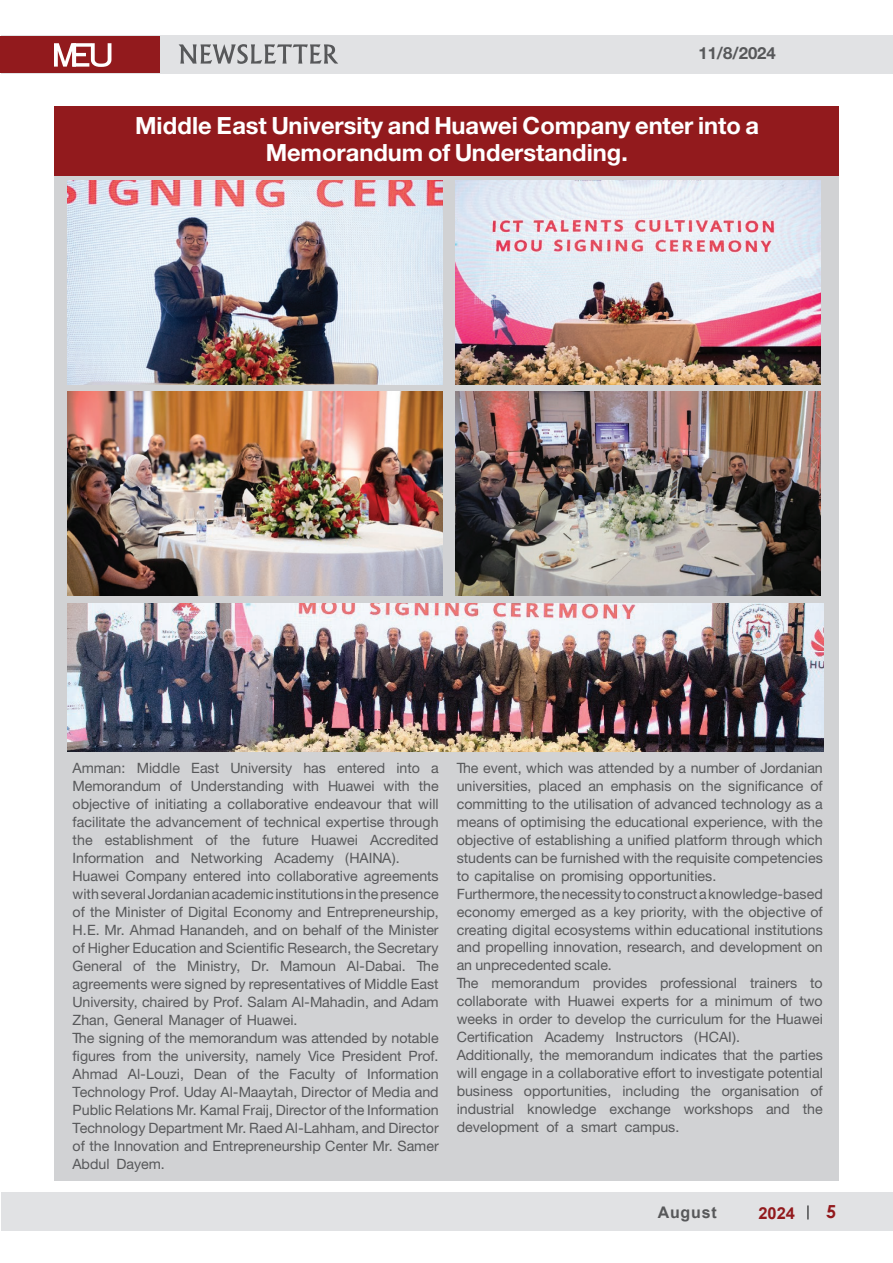
<style>
.page{position:relative;width:893px;height:1263px;background:#fff}
.page>*{position:absolute;margin:0;border:0;box-sizing:border-box;transform-origin:0 0}
.t1{font:700 25.5px/27px "Bahij Helvetica Neue";color:#fff;text-align:center}
.t2{font:700 18px "Bahij Helvetica Neue";color:#57585a}
.t3{font:700 18px "Century Gothic";color:#921a1d}
.t4{font:700 16.5px "Arial";color:#921a1d}
.t5{font:700 16.05px "Arial";letter-spacing:.05em;color:#57585a}
.t6{font:15.3px/18px "Bahij Helvetica Neue";color:#57585a;text-align:right}
</style>
<div class="page">
<div style="left:1px;top:1192px;width:892px;height:38px;background:#e1e2e4"></div>
<div style="left:1px;top:35px;width:892px;height:38px;background:#e1e2e4"></div>
<div style="left:1px;top:36px;width:159px;height:36px;background:#921a1d"></div>
<svg style="left:54px;top:43px;width:57px;height:24px"></svg>
<svg style="left:807px;top:1205px;width:2px;height:14px"></svg>
<svg style="left:179px;top:44px;width:159px;height:20px"></svg>
<div style="left:54px;top:108px;width:785px;height:1072px;background:#d1d2d4"></div>
<div style="left:54px;top:106px;width:785px;height:70px;background:#921a1d"></div>
<img style="left:68px;top:181px;width:374px;height:204px">
<img style="left:68px;top:392px;width:374px;height:204px">
<img style="left:455px;top:181px;width:365px;height:204px">
<img style="left:455px;top:392px;width:365px;height:204px">
<img style="left:68px;top:603px;width:756px;height:149px">
<p class="t2" style="left:698px;top:42px;width:79px">11/8/2024</p>
<h1 class="t1" style="left:135px;top:112px;width:626px">Middle East University and Huawei Company enter into a<br>Memorandum of Understanding.</h1>
<p class="t6" style="left:73px;top:758px;width:55px">Amman:</p>
<p class="t6" style="left:137px;top:758px;width:45px">Middle</p>
<p class="t6" style="left:191px;top:758px;width:30px">East</p>
<p class="t6" style="left:230px;top:758px;width:63px">University</p>
<p class="t6" style="left:303px;top:758px;width:24px">has</p>
<p class="t6" style="left:337px;top:758px;width:50px">entered</p>
<p class="t6" style="left:396px;top:758px;width:25px">into</p>
<p class="t6" style="left:431px;top:758px;width:9px">a</p>
<p class="t6" style="left:170px;top:776px;width:14px">of</p>
<p class="t6" style="left:73px;top:776px;width:90px">Memorandum</p>
<p class="t6" style="left:73px;top:794px;width:368px">objective of initiating a collaborative endeavour that will</p>
<p class="t6" style="left:73px;top:812px;width:368px">facilitate the advancement of technical expertise through</p>
<p class="t6" style="left:370px;top:830px;width:70px">Accredited</p>
<p class="t6" style="left:191px;top:776px;width:95px">Understanding</p>
<p class="t6" style="left:293px;top:776px;width:28px">with</p>
<p class="t6" style="left:328px;top:776px;width:48px">Huawei</p>
<p class="t6" style="left:384px;top:776px;width:28px">with</p>
<p class="t6" style="left:419px;top:776px;width:22px">the</p>
<p class="t6" style="left:206px;top:830px;width:14px">of</p>
<p class="t6" style="left:262px;top:830px;width:38px">future</p>
<p class="t6" style="left:73px;top:830px;width:22px">the</p>
<p class="t6" style="left:105px;top:830px;width:90px">establishment</p>
<p class="t6" style="left:230px;top:830px;width:22px">the</p>
<p class="t6" style="left:311px;top:830px;width:48px">Huawei</p>
<p class="t6" style="left:345px;top:848px;width:56px">(HAINA .(</p>
<p class="t6" style="left:73px;top:848px;width:73px">Information</p>
<p class="t6" style="left:73px;top:866px;width:368px">Huawei Company entered into collaborative agreements</p>
<p class="t6" style="left:73px;top:884px;width:368px">withseveralJordanianacademicinstitutionsinthepresence</p>
<p class="t6" style="left:73px;top:902px;width:368px">of the Minister of Digital Economy and Entrepreneurship,</p>
<p class="t6" style="left:73px;top:920px;width:368px">H .E. Mr. Ahmad Hanandeh, and on behalf of the Minister</p>
<p class="t6" style="left:73px;top:938px;width:368px">of Higher Education and Scientific Research, the Secretary</p>
<p class="t6" style="left:417px;top:956px;width:23px">The</p>
<p class="t6" style="left:156px;top:848px;width:25px">and</p>
<p class="t6" style="left:191px;top:848px;width:74px">Networking</p>
<p class="t6" style="left:274px;top:848px;width:61px">Academy</p>
<p class="t6" style="left:73px;top:956px;width:51px">General</p>
<p class="t6" style="left:73px;top:974px;width:368px">agreements were signed by representatives of Middle East</p>
<p class="t6" style="left:73px;top:992px;width:368px">University, chaired by Prof. Salam Al-Mahadin, and Adam</p>
<p class="t6" style="left:73px;top:1010px;width:227px">Zhan, General Manager of Huawei.</p>
<p class="t6" style="left:73px;top:1028px;width:368px">The signing of the memorandum was attended by notable</p>
<p class="t6" style="left:409px;top:1046px;width:32px">Prof.</p>
<p class="t6" style="left:133px;top:956px;width:14px">of</p>
<p class="t6" style="left:156px;top:956px;width:22px">the</p>
<p class="t6" style="left:187px;top:956px;width:55px">Ministry,</p>
<p class="t6" style="left:251px;top:956px;width:20px">Dr.</p>
<p class="t6" style="left:280px;top:956px;width:57px">Mamoun</p>
<p class="t6" style="left:347px;top:956px;width:61px">Al-Dabai.</p>
<p class="t6" style="left:73px;top:1046px;width:44px">figures</p>
<p class="t6" style="left:122px;top:1046px;width:31px">from</p>
<p class="t6" style="left:159px;top:1046px;width:22px">the</p>
<p class="t6" style="left:186px;top:1046px;width:65px">university,</p>
<p class="t6" style="left:256px;top:1046px;width:47px">namely</p>
<p class="t6" style="left:308px;top:1046px;width:28px">Vice</p>
<p class="t6" style="left:342px;top:1046px;width:61px">President</p>
<p class="t6" style="left:237px;top:1064px;width:14px">of</p>
<p class="t6" style="left:345px;top:1064px;width:14px">of</p>
<p class="t6" style="left:367px;top:1064px;width:73px">Information</p>
<p class="t6" style="left:73px;top:1064px;width:47px">Ahmad</p>
<p class="t6" style="left:73px;top:1082px;width:368px">Technology Prof. Uday Al-Maaytah, Director of Media and</p>
<p class="t6" style="left:73px;top:1100px;width:368px">Public Relations Mr. Kamal Fraij, Director of the Information</p>
<p class="t6" style="left:73px;top:1118px;width:368px">Technology Department Mr. Raed Al-Lahham, and Director</p>
<p class="t6" style="left:73px;top:1136px;width:368px">of the Innovation and Entrepreneurship Center Mr. Samer</p>
<p class="t6" style="left:117px;top:1154px;width:50px">Dayem.</p>
<p class="t6" style="left:128px;top:1064px;width:58px">Al-Louzi,</p>
<p class="t6" style="left:194px;top:1064px;width:35px">Dean</p>
<p class="t6" style="left:259px;top:1064px;width:22px">the</p>
<p class="t6" style="left:289px;top:1064px;width:47px">Faculty</p>
<p class="t6" style="left:73px;top:1154px;width:38px">Abdul</p>
<p class="t6" style="left:457px;top:758px;width:368px">The event, which was attended by a number of Jordanian of</p>
<p class="t6" style="left:728px;top:776px;width:77px">significance</p>
<p class="t6" style="left:457px;top:776px;width:76px">universities,</p>
<p class="t6" style="left:457px;top:794px;width:368px">committing to the utilisation of advanced technology as a</p>
<p class="t6" style="left:457px;top:812px;width:368px">means of optimising the educational experience, with the</p>
<p class="t6" style="left:457px;top:830px;width:368px">objective of establishing a unified platform through which</p>
<p class="t6" style="left:457px;top:848px;width:368px">students can be furnished with the requisite competencies</p>
<p class="t6" style="left:457px;top:866px;width:261px">to capitalise on promising opportunities.</p>
<p class="t6" style="left:457px;top:884px;width:368px">Furthermore,thenecessitytoconstructaknowledge-based</p>
<p class="t6" style="left:457px;top:902px;width:368px">economy emerged as a key priority, with the objective of</p>
<p class="t6" style="left:457px;top:920px;width:368px">creating digital ecosystems within educational institutions</p>
<p class="t6" style="left:457px;top:938px;width:368px">and propelling innovation, research, and development on</p>
<p class="t6" style="left:457px;top:956px;width:157px">an unprecedented scale.</p>
<p class="t6" style="left:810px;top:974px;width:14px">to</p>
<p class="t6" style="left:538px;top:776px;width:45px">placed</p>
<p class="t6" style="left:611px;top:776px;width:62px">emphasis</p>
<p class="t6" style="left:701px;top:776px;width:22px">the</p>
<p class="t6" style="left:588px;top:776px;width:17px">an</p>
<p class="t6" style="left:678px;top:776px;width:17px">on</p>
<p class="t6" style="left:660px;top:974px;width:78px">professional</p>
<p class="t6" style="left:457px;top:974px;width:23px">The</p>
<p class="t6" style="left:491px;top:974px;width:90px">memorandum</p>
<p class="t6" style="left:593px;top:974px;width:56px">provides</p>
<p class="t6" style="left:750px;top:974px;width:49px">trainers</p>
<p class="t6" style="left:676px;top:992px;width:18px">for</p>
<p class="t6" style="left:780px;top:992px;width:14px">of</p>
<p class="t6" style="left:457px;top:992px;width:72px">collaborate</p>
<p class="t6" style="left:457px;top:1010px;width:368px">weeks in order to develop the curriculum for the Huawei</p>
<p class="t6" style="left:694px;top:1028px;width:48px">(HCAI .(</p>
<p class="t6" style="left:534px;top:992px;width:28px">with</p>
<p class="t6" style="left:568px;top:992px;width:48px">Huawei</p>
<p class="t6" style="left:715px;top:992px;width:60px">minimum</p>
<p class="t6" style="left:621px;top:992px;width:49px">experts</p>
<p class="t6" style="left:799px;top:992px;width:25px">two</p>
<p class="t6" style="left:700px;top:992px;width:9px">a</p>
<p class="t6" style="left:457px;top:1028px;width:78px">Certification</p>
<p class="t6" style="left:457px;top:1046px;width:368px">Additionally, the memorandum indicates that the parties</p>
<p class="t6" style="left:457px;top:1064px;width:368px">will engage in a collaborative effort to investigate potential</p>
<p class="t6" style="left:810px;top:1082px;width:14px">of</p>
<p class="t6" style="left:545px;top:1028px;width:61px">Academy</p>
<p class="t6" style="left:615px;top:1028px;width:69px">Instructors</p>
<p class="t6" style="left:457px;top:1082px;width:58px">business</p>
<p class="t6" style="left:524px;top:1082px;width:89px">opportunities,</p>
<p class="t6" style="left:622px;top:1082px;width:59px">including</p>
<p class="t6" style="left:691px;top:1082px;width:22px">the</p>
<p class="t6" style="left:722px;top:1082px;width:79px">organisation</p>
<p class="t6" style="left:457px;top:1100px;width:59px">industrial</p>
<p class="t6" style="left:527px;top:1100px;width:71px">knowledge</p>
<p class="t6" style="left:609px;top:1100px;width:63px">exchange</p>
<p class="t6" style="left:684px;top:1100px;width:71px">workshops</p>
<p class="t6" style="left:457px;top:1118px;width:84px">development</p>
<p class="t6" style="left:546px;top:1118px;width:14px">of</p>
<p class="t6" style="left:566px;top:1118px;width:9px">a</p>
<p class="t6" style="left:581px;top:1118px;width:38px">smart</p>
<p class="t6" style="left:625px;top:1118px;width:56px">campus.</p>
<p class="t6" style="left:766px;top:1100px;width:25px">and</p>
<p class="t6" style="left:803px;top:1100px;width:22px">the</p>
<p class="t5" style="left:658px;top:1201px;width:61px">August</p>
<p class="t4" style="left:758px;top:1201px;width:38px">2024</p>
<p class="t3" style="left:826px;top:1198px;width:12px">5</p>
</div>
